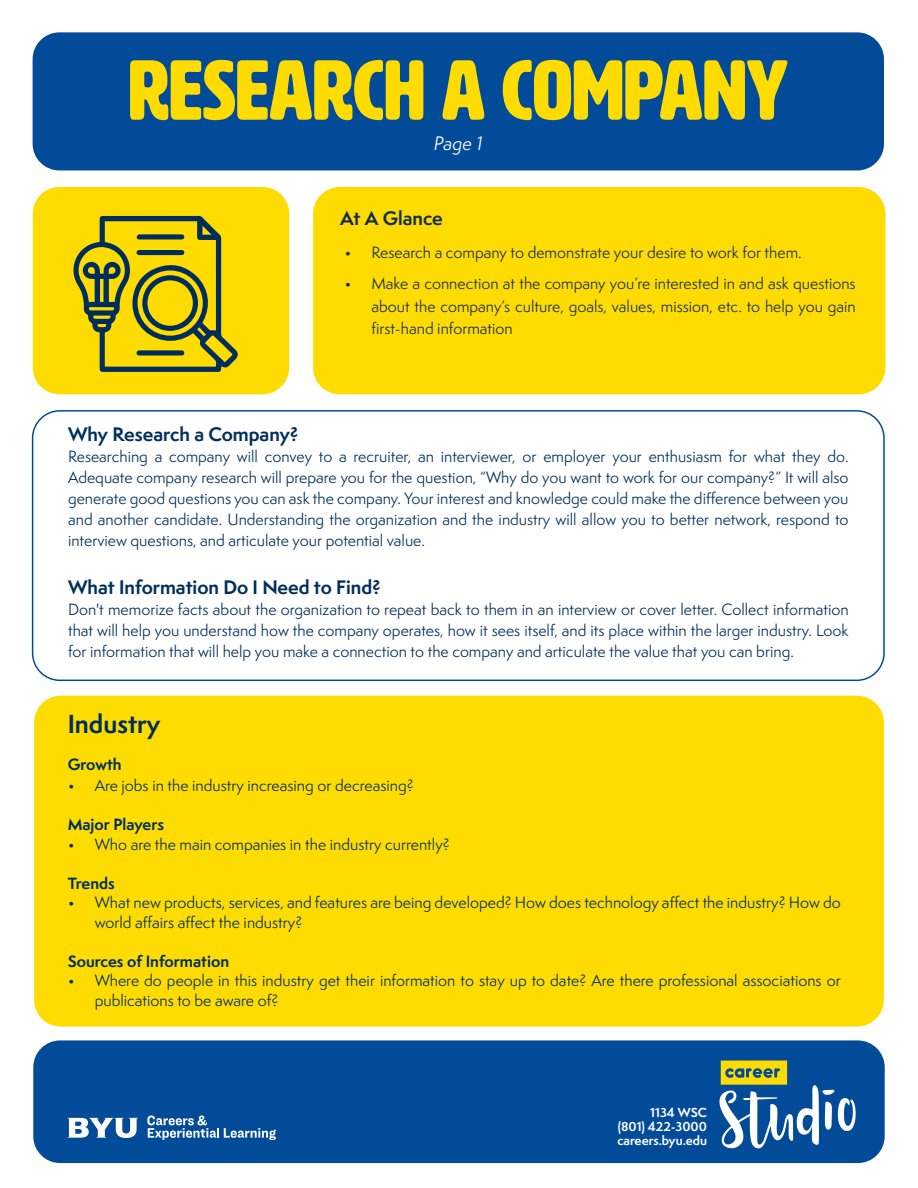
<style>
.page{position:relative;width:918px;height:1188px;background:#fff}
.page>*{position:absolute;margin:0;border:0;box-sizing:border-box;transform-origin:0 0}
.t1{font:83.7px "HWT Artz";color:#ffdc01}
.t2{font:700 24px "Semplicita Pro";color:#002e5c}
.t3{font:700 18px "Semplicita Pro";color:#002e5c}
.t4{font:700 18px "Semplicita Pro";color:#162c54}
.t5{font:italic 18px "Semplicita Pro";color:#fff}
.t6{font:15px/21px "Semplicita Pro";color:#002e5c;text-align:justify}
.t7{font:15px/22.5px "Semplicita Pro";color:#162c54;text-align:justify}
.t8{font:700 15px "Semplicita Pro";color:#002e5c}
.t9{font:700 12px/14.4px "Semplicita Pro";color:#fff;text-align:justify}
</style>
<div class="page">
<div style="left:33px;top:32px;width:851px;height:138px;background:#024b99;border-radius:27px"></div>
<div style="left:313px;top:187px;width:572px;height:207px;background:#ffdc01;border-radius:27px"></div>
<div style="left:33px;top:187px;width:256px;height:207px;background:#ffdc01;border-radius:27px"></div>
<div style="left:33px;top:1040px;width:852px;height:123px;background:#024b99;border-radius:27px"></div>
<svg style="left:67px;top:1118px;width:71px;height:20px"></svg>
<svg style="left:147px;top:1116px;width:129px;height:24px"></svg>
<svg style="left:719px;top:1061px;width:137px;height:87px"></svg>
<div style="left:32px;top:410px;width:853px;height:271px;border:2px solid #024b99;border-radius:27px"></div>
<div style="left:34px;top:696px;width:850px;height:331px;background:#ffdc01;border-radius:27px"></div>
<svg style="left:73px;top:216px;width:165px;height:156px"></svg>
<h1 class="t1" style="left:129px;top:46px;width:661px">RESEARCH A COMPANY</h1>
<p class="t5" style="left:434px;top:131px;width:50px">Page 1</p>
<p class="t4" style="left:340px;top:205px;width:104px">At A Glance</p>
<p class="t7" style="left:345px;top:241px;width:459px">• Research a company to demonstrate your desire to work for them.</p>
<p class="t7" style="left:372px;top:272px;width:486px;text-indent:-27px">• Make a connection at the company you’re interested in and ask questions about the company’s culture, goals, values, mission, etc. to help you gain first-hand information</p>
<p class="t3" style="left:68px;top:421px;width:232px">Why Research a Company?</p>
<p class="t6" style="left:68px;top:446px;width:782px">Researching a company will convey to a recruiter, an interviewer, or employer your enthusiasm for what they do.<br>Adequate company research will prepare you for the question, “Why do you want to work for our company?” It will also generate good questions you can ask the company. Your interest and knowledge could make the difference between you and another candidate. Understanding the organization and the industry will allow you to better network, respond to interview questions, and articulate your potential value.</p>
<p class="t3" style="left:68px;top:574px;width:314px">What Information Do I Need to Find?</p>
<p class="t6" style="left:68px;top:599px;width:782px">Don't memorize facts about the organization to repeat back to them in an interview or cover letter. Collect information that will help you understand how the company operates, how it sees itself, and its place within the larger industry. Look for information that will help you make a connection to the company and articulate the value that you can bring.</p>
<h2 class="t2" style="left:68px;top:706px;width:94px">Industry</h2>
<p class="t8" style="left:68px;top:754px;width:55px">Growth</p>
<p class="t6" style="left:68px;top:775px;width:348px">• Are jobs in the industry increasing or decreasing?</p>
<p class="t8" style="left:68px;top:814px;width:98px">Major Players</p>
<p class="t6" style="left:68px;top:834px;width:384px">• Who are the main companies in the industry currently?</p>
<p class="t8" style="left:68px;top:872px;width:49px">Trends</p>
<p class="t6" style="left:95px;top:893px;width:748px;line-height:19.5px;text-indent:-27px">• What new products, services, and features are being developed? How does technology affect the industry? How do world affairs affect the industry?</p>
<p class="t8" style="left:68px;top:950px;width:163px">Sources of Information</p>
<p class="t6" style="left:95px;top:971px;width:748px;line-height:19.5px;text-indent:-27px">• Where do people in this industry get their information to stay up to date? Are there professional associations or publications to be aware of?</p>
<p class="t9" style="left:617px;top:1105px;width:91px;text-indent:33px">1134 WSC (801) 422-3000 careers.byu.edu</p>
</div>
